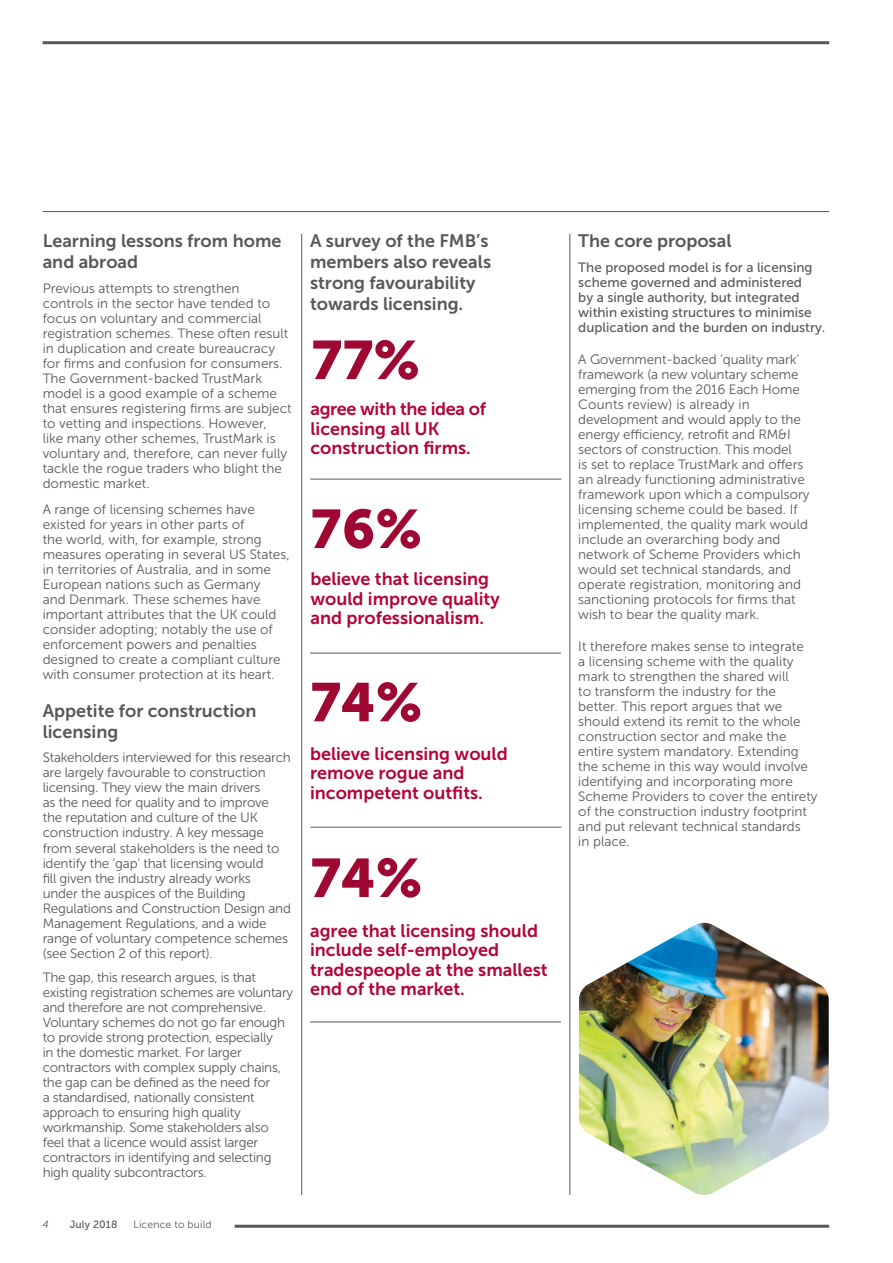
<style>
.page{position:relative;width:893px;height:1263px;background:#fff}
.page>*{position:absolute;margin:0;border:0;box-sizing:border-box;transform-origin:0 0}
.t1{font:54px "Museo Sans 900";letter-spacing:.005em;color:#9e0832}
.t2{font:18px/19.5px "Museo Sans 700";color:#b30437}
.t3{font:18px/21px "Museo Sans 700";color:#57585a}
.t4{font:13.5px/15px "Museo Sans 300";color:#57585a}
.t5{font:13.5px/15px "Museo Sans 300";letter-spacing:-.02em;color:#57585a}
.t6{font:13.5px/15px "Museo Sans 500";color:#57585a}
.t7{font:10.5px "Museo Sans 300";letter-spacing:.01em;color:#57585a}
.t8{font:10.5px "Museo Sans 500";letter-spacing:.01em;color:#57585a}
.t9{font:italic 10.5px "Museo Sans 300";color:#57585a}
</style>
<div class="page">
<hr style="left:43px;top:41px;width:786px;height:3px;background:#57585a">
<hr style="left:235px;top:1225px;width:594px;height:3px;background:#57585a">
<hr style="left:43px;top:211px;width:786px;height:1px;background:#57585a">
<hr style="left:310px;top:479px;width:251px;height:1px;background:#57585a">
<hr style="left:310px;top:653px;width:251px;height:1px;background:#57585a">
<hr style="left:310px;top:1022px;width:251px;height:1px;background:#57585a">
<hr style="left:310px;top:827px;width:251px;height:1px;background:#57585a">
<hr style="left:301px;top:234px;width:1px;height:961px;background:#57585a">
<hr style="left:570px;top:234px;width:1px;height:961px;background:#57585a">
<img style="left:579px;top:923px;width:250px;height:272px">
<p class="t3" style="left:43px;top:231px;width:240px">Learning lessons from home and abroad</p>
<p class="t4" style="left:43px;top:281px;width:250px">Previous attempts to strengthen controls in the sector have tended to focus on voluntary and commercial registration schemes. These often result in duplication and create bureaucracy for firms and confusion for consumers.<br>The Government-backed TrustMark model is a good example of a scheme that ensures registering firms are subject to vetting and inspections. However,<br>like many other schemes, TrustMark is voluntary and, therefore, can never fully tackle the rogue traders who blight the domestic market.</p>
<p class="t4" style="left:43px;top:502px;width:248px">A range of licensing schemes have existed for years in other parts of<br>the world, with, for example, strong measures operating in several US States, in territories of Australia, and in some European nations such as Germany<br>and Denmark. These schemes have important attributes that the UK could consider adopting; notably the use of enforcement powers and penalties designed to create a compliant culture with consumer protection at its heart.</p>
<p class="t3" style="left:43px;top:700px;width:215px">Appetite for construction licensing</p>
<p class="t4" style="left:43px;top:750px;width:250px">Stakeholders interviewed for this research are largely favourable to construction licensing. They view the main drivers<br>as the need for quality and to improve the reputation and culture of the UK construction industry. A key message from several stakeholders is the need to identify the ‘gap’ that licensing would<br>fill given the industry already works<br>under the auspices of the Building Regulations and Construction Design and Management Regulations, and a wide range of voluntary competence schemes (see Section 2 of this report).</p>
<p class="t5" style="left:43px;top:970px;width:252px">The gap, this research argues, is that existing registration schemes are voluntary and therefore are not comprehensive.<br>Voluntary schemes do not go far enough to provide strong protection, especially<br>in the domestic market. For larger contractors with complex supply chains, the gap can be defined as the need for<br>a standardised, nationally consistent approach to ensuring high quality workmanship. Some stakeholders also feel that a licence would assist larger contractors in identifying and selecting high quality subcontractors.</p>
<p class="t9" style="left:43px;top:1219px;width:8px">4</p>
<p class="t8" style="left:70px;top:1219px;width:49px">July 2018</p>
<p class="t7" style="left:134px;top:1219px;width:80px">Licence to build</p>
<p class="t3" style="left:310px;top:231px;width:183px">A survey of the FMB’s members also reveals strong favourability towards licensing.</p>
<p class="t1" style="left:311px;top:330px;width:110px">77%</p>
<p class="t2" style="left:310px;top:399px;width:177px">agree with the idea of licensing all UK construction firms.</p>
<p class="t1" style="left:311px;top:498px;width:113px">76%</p>
<p class="t2" style="left:310px;top:569px;width:191px">believe that licensing would improve quality and professionalism.</p>
<p class="t1" style="left:310px;top:672px;width:113px">74%</p>
<p class="t2" style="left:310px;top:744px;width:199px">believe licensing would remove rogue and incompetent outfits.</p>
<p class="t1" style="left:310px;top:847px;width:113px">74%</p>
<p class="t2" style="left:310px;top:921px;width:239px">agree that licensing should include self-employed tradespeople at the smallest end of the market.</p>
<p class="t3" style="left:578px;top:231px;width:155px">The core proposal</p>
<p class="t6" style="left:578px;top:260px;width:248px">The proposed model is for a licensing scheme governed and administered<br>by a single authority, but integrated within existing structures to minimise duplication and the burden on industry.</p>
<p class="t4" style="left:578px;top:352px;width:233px">A Government-backed ‘quality mark’ framework (a new voluntary scheme emerging from the 2016 Each Home Counts review) is already in development and would apply to the energy efficiency, retrofit and RM&amp;I sectors of construction. This model<br>is set to replace TrustMark and offers an already functioning administrative framework upon which a compulsory licensing scheme could be based. If implemented, the quality mark would include an overarching body and network of Scheme Providers which would set technical standards, and operate registration, monitoring and sanctioning protocols for firms that wish to bear the quality mark.</p>
<p class="t4" style="left:578px;top:639px;width:241px">It therefore makes sense to integrate<br>a licensing scheme with the quality mark to strengthen the shared will<br>to transform the industry for the better. This report argues that we should extend its remit to the whole construction sector and make the entire system mandatory. Extending the scheme in this way would involve identifying and incorporating more Scheme Providers to cover the entirety of the construction industry footprint and put relevant technical standards<br>in place.</p>
</div>
